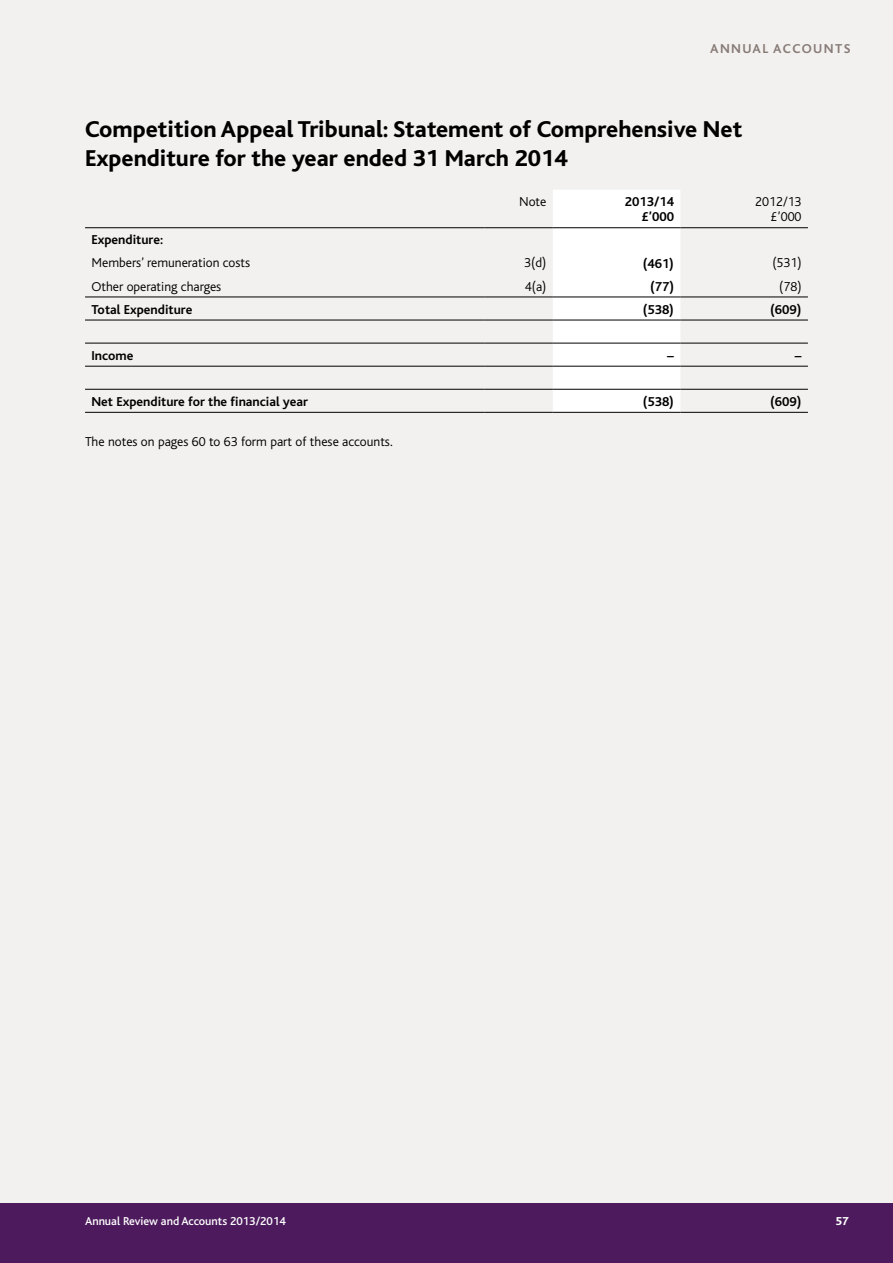
<style>
.page{position:relative;width:893px;height:1263px;background:#fff}
.page>*{position:absolute;margin:0;border:0;box-sizing:border-box;transform-origin:0 0}
._02-Main_financial_h{font:800 24px/28.5px "Bliss";color:#000}
._08_-_Financial_Tbls{font:700 13.5px/15px "Bliss";color:#000;text-align:right}
._08_-_Financial_Tbls-2{font:300 13.5px/15px "Bliss";color:#000;text-align:right}
._01-Main_text-half_l{font:300 13.5px "Bliss";color:#000}
.t1{font:700 13.5px "Bliss";letter-spacing:.1em;color:#877b77}
.t2{font:500 12px "Bliss";color:#fff}
.t3{font:800 12px "Bliss";color:#fff}
</style>
<div class="page">
<div style="left:0;top:0;width:893px;height:1203px;background:#f3f1ef"></div>
<div style="left:0;top:1203px;width:893px;height:60px;background:#4d1b5d"></div>
<div style="left:553px;top:190px;width:127px;height:222px;background:#fff"></div>
<hr style="left:85px;top:227px;width:400px;height:1px;background:#000">
<hr style="left:485px;top:227px;width:68px;height:1px;background:#000">
<hr style="left:553px;top:227px;width:127px;height:1px;background:#000">
<hr style="left:680px;top:227px;width:128px;height:1px;background:#000">
<hr style="left:85px;top:297px;width:400px;height:1px;background:#000">
<hr style="left:485px;top:297px;width:68px;height:1px;background:#000">
<hr style="left:553px;top:297px;width:127px;height:1px;background:#000">
<hr style="left:680px;top:297px;width:128px;height:1px;background:#000">
<hr style="left:85px;top:320px;width:400px;height:1px;background:#000">
<hr style="left:485px;top:320px;width:68px;height:1px;background:#000">
<hr style="left:553px;top:320px;width:127px;height:1px;background:#000">
<hr style="left:680px;top:320px;width:128px;height:1px;background:#000">
<hr style="left:85px;top:343px;width:400px;height:1px;background:#000">
<hr style="left:485px;top:343px;width:68px;height:1px;background:#000">
<hr style="left:553px;top:343px;width:127px;height:1px;background:#000">
<hr style="left:680px;top:343px;width:128px;height:1px;background:#000">
<hr style="left:85px;top:366px;width:400px;height:1px;background:#000">
<hr style="left:485px;top:366px;width:68px;height:1px;background:#000">
<hr style="left:553px;top:366px;width:127px;height:1px;background:#000">
<hr style="left:680px;top:366px;width:128px;height:1px;background:#000">
<hr style="left:85px;top:389px;width:400px;height:1px;background:#000">
<hr style="left:485px;top:389px;width:68px;height:1px;background:#000">
<hr style="left:553px;top:389px;width:127px;height:1px;background:#000">
<hr style="left:680px;top:389px;width:128px;height:1px;background:#000">
<hr style="left:85px;top:412px;width:400px;height:1px;background:#000">
<hr style="left:553px;top:412px;width:127px;height:1px;background:#000">
<hr style="left:680px;top:412px;width:128px;height:1px;background:#000">
<hr style="left:485px;top:412px;width:68px;height:1px;background:#000">
<p class="t1" style="left:710px;top:41px;width:142px">ANNUAL ACCOUNTS</p>
<p class="_02-Main_financial_h" style="left:85px;top:116px;width:659px">Competition Appeal Tribunal: Statement of Comprehensive Net<br>Expenditure for the year ended 31 March 2014</p>
<p class="_08_-_Financial_Tbls-2" style="left:519px;top:195px;width:29px">Note</p>
<p class="_08_-_Financial_Tbls" style="left:625px;top:195px;width:51px">2013/14 £’000</p>
<p class="_08_-_Financial_Tbls-2" style="left:755px;top:195px;width:48px">2012/13 £’000</p>
<p class="_08_-_Financial_Tbls" style="left:91px;top:233px;width:73px">Expenditure:</p>
<p class="_08_-_Financial_Tbls-2" style="left:91px;top:256px;width:160px">Members’ remuneration costs</p>
<p class="_08_-_Financial_Tbls-2" style="left:524px;top:256px;width:24px">3(d)</p>
<p class="_08_-_Financial_Tbls" style="left:643px;top:256px;width:33px">(461)</p>
<p class="_08_-_Financial_Tbls-2" style="left:772px;top:256px;width:31px">(531)</p>
<p class="_08_-_Financial_Tbls-2" style="left:91px;top:279px;width:131px">Other operating charges</p>
<p class="_08_-_Financial_Tbls-2" style="left:525px;top:279px;width:23px">4(a)</p>
<p class="_08_-_Financial_Tbls" style="left:650px;top:279px;width:26px">(77)</p>
<p class="_08_-_Financial_Tbls-2" style="left:779px;top:279px;width:24px">(78)</p>
<p class="_08_-_Financial_Tbls" style="left:91px;top:302px;width:102px">Total Expenditure</p>
<p class="_08_-_Financial_Tbls" style="left:643px;top:302px;width:33px">(538)</p>
<p class="_08_-_Financial_Tbls" style="left:770px;top:302px;width:33px">(609)</p>
<p class="_08_-_Financial_Tbls" style="left:91px;top:348px;width:44px">Income</p>
<p class="_08_-_Financial_Tbls" style="left:667px;top:348px;width:8px">–</p>
<p class="_08_-_Financial_Tbls" style="left:795px;top:348px;width:8px">–</p>
<p class="_08_-_Financial_Tbls" style="left:91px;top:394px;width:218px">Net Expenditure for the financial year</p>
<p class="_08_-_Financial_Tbls" style="left:643px;top:394px;width:33px">(538)</p>
<p class="_08_-_Financial_Tbls" style="left:770px;top:394px;width:33px">(609)</p>
<p class="_01-Main_text-half_l" style="left:85px;top:434px;width:309px">The notes on pages 60 to 63 form part of these accounts.</p>
<p class="t2" style="left:85px;top:1214px;width:202px">Annual Review and Accounts 2013/2014</p>
<p class="t3" style="left:835px;top:1215px;width:15px">57</p>
</div>
